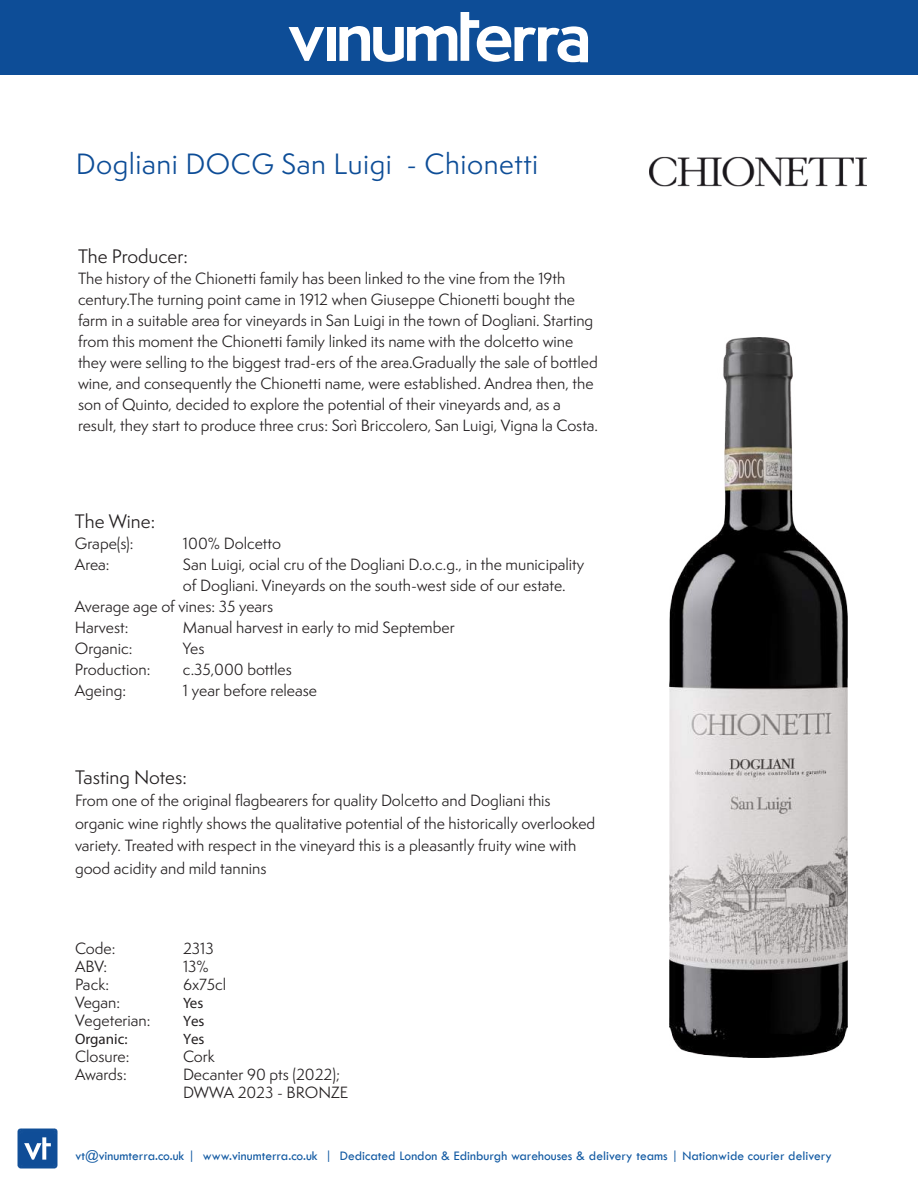
<style>
.page{position:relative;width:918px;height:1188px;background:#fff}
.page>*{position:absolute;margin:0;border:0;box-sizing:border-box;transform-origin:0 0}
.t1{font:27px "Semplicita Pro";letter-spacing:.02em;color:#0d4d97}
.t2{font:18px "Semplicita Pro";color:#231f20}
.t3{font:15px/21px "Semplicita Pro";color:#231f20}
.t4{font:15px "Myriad Pro";color:#231f20}
.t5{font:13.5px "Tw Cen";color:#1159a2}
</style>
<div class="page">
<div style="left:0;top:0;width:918px;height:75px;background:#0d4d97"></div>
<img style="left:17px;top:1128px;width:41px;height:40px">
<svg style="left:289px;top:27px;width:35px;height:34px"></svg>
<div style="left:328px;top:27px;width:8px;height:34px;background:#fff"></div>
<svg style="left:339px;top:12px;width:249px;height:50px"></svg>
<img style="left:650px;top:156px;width:217px;height:31px">
<img style="left:669px;top:338px;width:178px;height:720px">
<h1 class="t1" style="left:76px;top:145px;width:464px">Dogliani DOCG San Luigi - Chionetti</h1>
<p class="t2" style="left:78px;top:244px;width:111px">The Producer:</p>
<p class="t3" style="left:78px;top:268px;width:522px">The history of the Chionetti family has been linked to the vine from the 19th century.The turning point came in 1912 when Giuseppe Chionetti bought the farm in a suitable area for vineyards in San Luigi in the town of Dogliani. Starting from this moment the Chionetti family linked its name with the dolcetto wine they were selling to the biggest trad-ers of the area.Gradually the sale of bottled wine, and consequently the Chionetti name, were established. Andrea then, the son of Quinto, decided to explore the potential of their vineyards and, as a result, they start to produce three crus: Sorì Briccolero, San Luigi, Vigna la Costa.</p>
<p class="t2" style="left:75px;top:509px;width:82px">The Wine:</p>
<p class="t3" style="left:75px;top:533px;width:60px">Grape(s):</p>
<p class="t3" style="left:183px;top:533px;width:100px">100% Dolcetto</p>
<p class="t3" style="left:75px;top:554px;width:36px">Area:</p>
<p class="t3" style="left:183px;top:554px;width:403px">San Luigi, ocial cru of the Dogliani D.o.c.g., in the municipality</p>
<p class="t3" style="left:183px;top:575px;width:384px">of Dogliani. Vineyards on the south-west side of our estate.</p>
<p class="t3" style="left:75px;top:596px;width:200px">Average age of vines: 35 years</p>
<p class="t3" style="left:75px;top:617px;width:55px">Harvest:</p>
<p class="t3" style="left:183px;top:617px;width:273px">Manual harvest in early to mid September</p>
<p class="t3" style="left:75px;top:638px;width:59px">Organic:</p>
<p class="t3" style="left:183px;top:638px;width:23px">Yes</p>
<p class="t3" style="left:75px;top:659px;width:77px">Production:</p>
<p class="t3" style="left:183px;top:659px;width:110px">c.35,000 bottles</p>
<p class="t3" style="left:75px;top:680px;width:53px">Ageing:</p>
<p class="t3" style="left:183px;top:680px;width:136px">1 year before release</p>
<p class="t2" style="left:75px;top:764px;width:113px">Tasting Notes:</p>
<p class="t3" style="left:75px;top:789px;width:522px;line-height:22.5px">From one of the original flagbearers for quality Dolcetto and Dogliani this organic wine rightly shows the qualitative potential of the historically overlooked variety. Treated with respect in the vineyard this is a pleasantly fruity wine with good acidity and mild tannins</p>
<p class="t3" style="left:75px;top:938px;width:42px">Code:</p>
<p class="t3" style="left:183px;top:938px;width:32px">2313</p>
<p class="t3" style="left:75px;top:956px;width:34px">ABV:</p>
<p class="t3" style="left:183px;top:956px;width:27px">13%</p>
<p class="t3" style="left:75px;top:974px;width:36px">Pack:</p>
<p class="t3" style="left:183px;top:974px;width:45px">6x75cl</p>
<p class="t3" style="left:75px;top:992px;width:47px">Vegan:</p>
<p class="t4" style="left:183px;top:994px;width:22px">Yes</p>
<p class="t3" style="left:75px;top:1010px;width:77px">Vegeterian:</p>
<p class="t4" style="left:183px;top:1012px;width:23px">Yes</p>
<p class="t4" style="left:75px;top:1030px;width:54px">Organic:</p>
<p class="t4" style="left:183px;top:1030px;width:23px">Yes</p>
<p class="t3" style="left:75px;top:1046px;width:56px">Closure:</p>
<p class="t3" style="left:183px;top:1046px;width:33px">Cork</p>
<p class="t3" style="left:75px;top:1064px;width:53px">Awards:</p>
<p class="t3" style="left:183px;top:1065px;width:167px;line-height:18px">Decanter 90 pts (2022);<br>DWWA 2023 - BRONZE</p>
<p class="t5" style="left:75px;top:1148px;width:758px">vt@vinumterra.co.uk | www.vinumterra.co.uk | Dedicated London &amp; Edinburgh warehouses &amp; delivery teams | Nationwide courier delivery</p>
</div>
